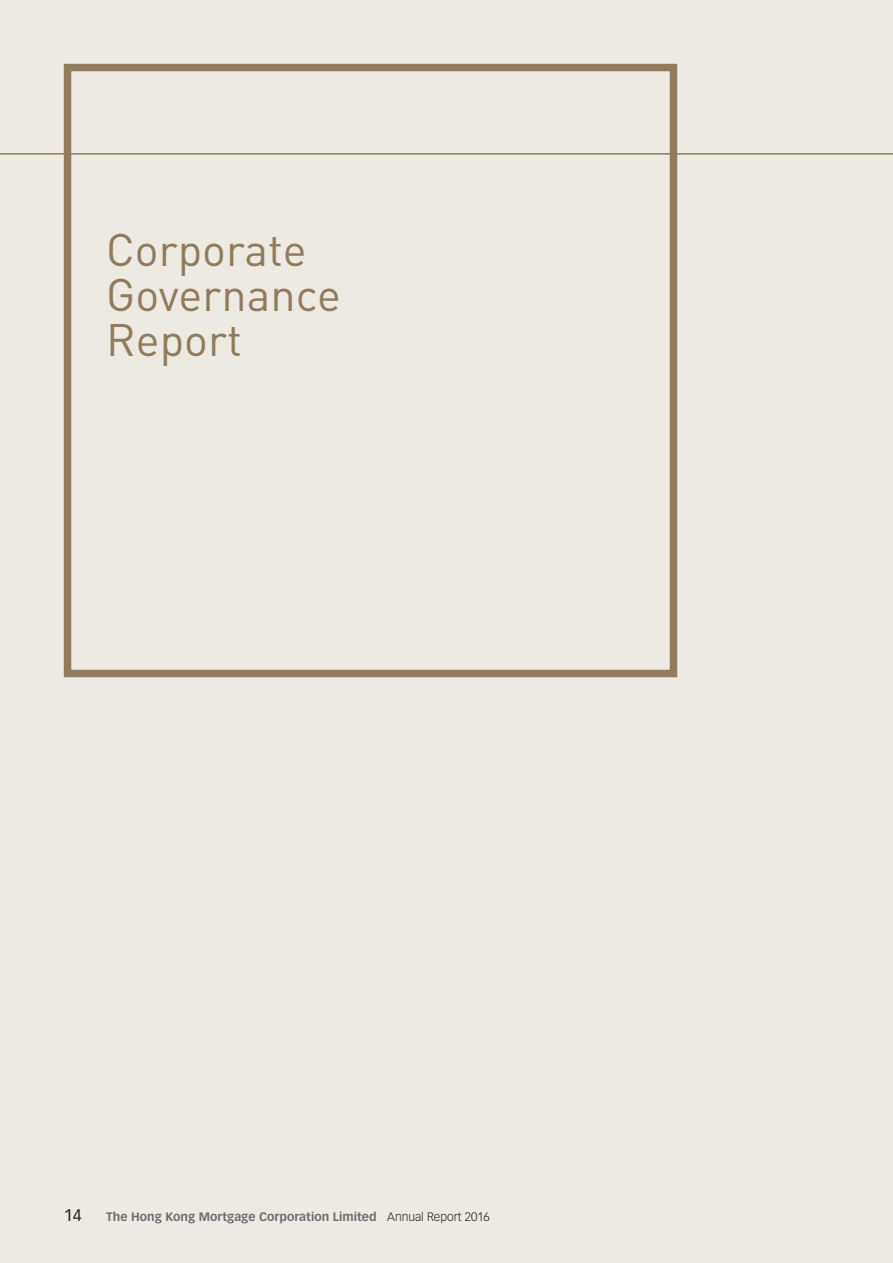
<style>
.page{position:relative;width:893px;height:1263px;background:#ede9e3}
.page>*{position:absolute;margin:0;border:0;box-sizing:border-box;transform-origin:0 0}
.t1{font:45px/45px "DIN";color:#917b5c}
.t2{font:16.5px "Vectora LT Std";color:#231f20}
.t3{font:700 12px "Vectora LT Std";color:#6c6d70}
.s1{font-weight:300;color:#231f20}
</style>
<div class="page">
<hr style="left:0;top:153px;width:893px;height:2px;background:#917b5c">
<div style="left:64px;top:64px;width:613px;height:613px;border:8px solid #917b5c"></div>
<h1 class="t1" style="left:106px;top:226px;width:236px">Corporate<br>Governance<br>Report</h1>
<h2 class="t2" style="left:64px;top:1205px;width:20px">14</h2>
<p class="t3" style="left:106px;top:1209px;width:385px">The Hong Kong Mortgage Corporation Limited <span class="s1">Annual Report 2016</span></p>
</div>
